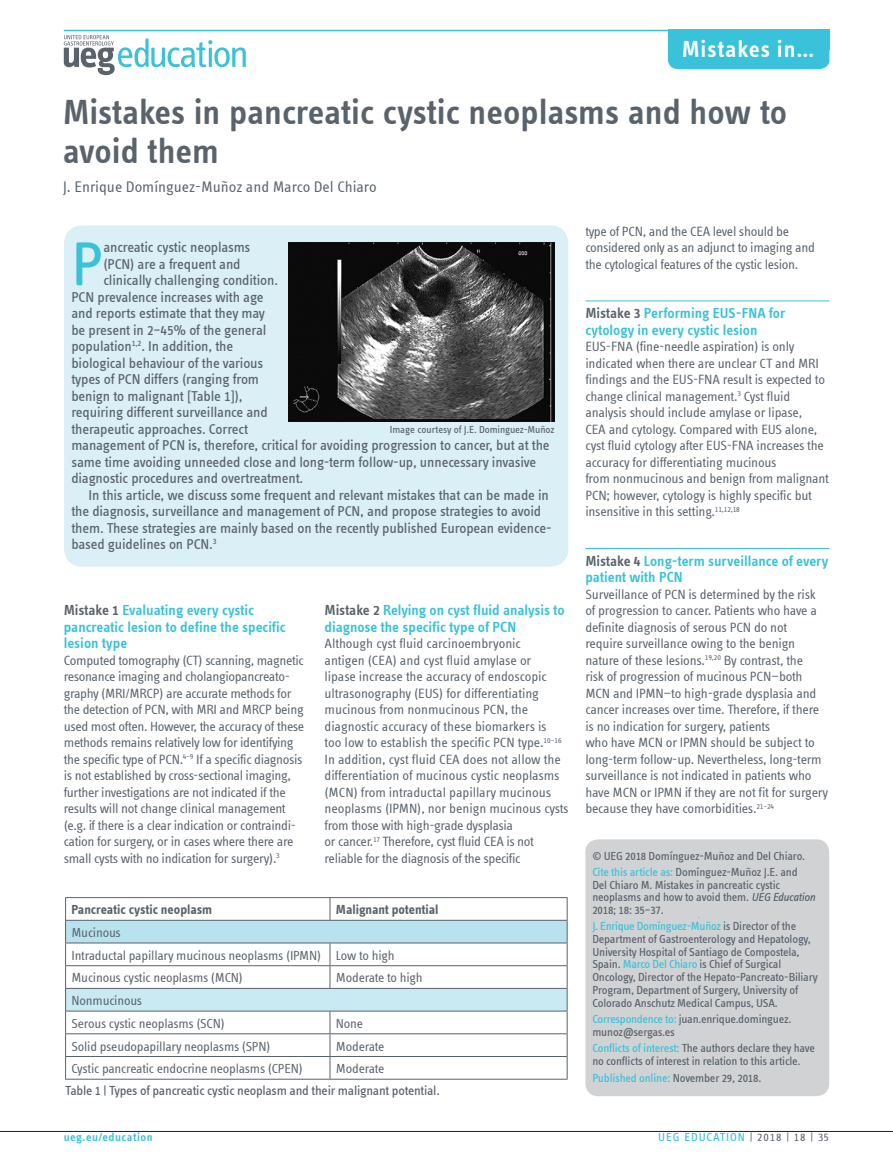
<style>
.page{position:relative;width:893px;height:1174px;background:#fff}
.page>*{position:absolute;margin:0;border:0;box-sizing:border-box;transform-origin:0 0}
.bodyfirstlead{font:63.9px "Info Text Offc Pro";color:#39c2d9}
.C_articletitlenew{font:600 36px/39px "Info Text Offc Pro";color:#5a636c}
.t1{font:600 24px "Info Text Offc Pro";letter-spacing:.03em;color:#fff}
.author{font:15.75px "Info Text Offc Pro";color:#5a636c}
.paragraphead{font:600 15px/16.5px "Info Text Offc Pro";color:#39c2d9}
.bodyfirstlead-2{font:14.7px "Info Text Offc Pro";letter-spacing:-.01em;color:#5a636c}
.bodyleadindent{font:14.7px/16.5px "Info Text Offc Pro";letter-spacing:-.01em;color:#5a636c}
.bodyfirst{font:13.8px/16.5px "Info Text Offc Pro";letter-spacing:-.025em;color:#5a636c}
.bodyfirst-2{font:13.8px/16.5px "Info Text Offc Pro";letter-spacing:-.005em;color:#5a636c}
.tabletext{font:13.5px "Info Text Offc Pro";letter-spacing:-.015em;color:#5a636c}
.tableheading{font:13.5px "Info Text Offc Pro";letter-spacing:-.015em;color:#5a636c}
.tableheading-2{font:700 13.5px "Info Text Offc Pro";color:#5a636c}
.acknowledgements{font:12px/12.8px "Info Text Offc Pro";letter-spacing:-.015em;color:#5a636c}
.acknowledgements-2{font:12px "Info Text Offc Pro";letter-spacing:-.015em;color:#39c2d9}
.footer_month{font:12px "Info Text Offc Pro";letter-spacing:.075em;color:#39c2d9}
.footer_month-2{font:600 12px "Info Text Offc Pro";letter-spacing:.04em;color:#39c2d9}
.t2{font:10.5px "Info Text Offc Pro";letter-spacing:-.015em;color:#5a636c}
.s1{color:#5a636c}
.s2{color:#39c2d9}
.s3{font-style:italic}
</style>
<div class="page">
<hr style="left:0;top:1131px;width:893px;height:1px;background:#231f20">
<div style="left:64px;top:225px;width:504px;height:341px;background:#daf0f6;border-radius:18px"></div>
<div style="left:585px;top:839px;width:244px;height:257px;background:#d1d2d4;border-radius:13px"></div>
<img style="left:289px;top:242px;width:265px;height:179px">
<hr style="left:585px;top:300px;width:244px;height:1px;background:#39c2d9">
<hr style="left:585px;top:548px;width:244px;height:1px;background:#39c2d9">
<hr style="left:65px;top:897px;width:265px;height:1px;background:#5a636c">
<hr style="left:330px;top:897px;width:237px;height:1px;background:#5a636c">
<svg style="left:65px;top:898px;width:503px;height:181px"></svg>
<hr style="left:65px;top:1078px;width:265px;height:1px;background:#5a636c">
<hr style="left:330px;top:1078px;width:237px;height:1px;background:#5a636c">
<hr style="left:64px;top:30px;width:765px;height:1px;background:#39c2d9">
<svg style="left:64px;top:35px;width:182px;height:40px"></svg>
<div style="left:668px;top:30px;width:161px;height:20px;background:#39c2d9"></div>
<div style="left:668px;top:50px;width:161px;height:19px;background:#39c2d9"></div>
<h3 class="t1" style="left:682px;top:35px;width:134px">Mistakes in…</h3>
<p class="C_articletitlenew" style="left:63px;top:92px;width:726px">Mistakes in pancreatic cystic neoplasms and how to avoid them</p>
<p class="author" style="left:63px;top:178px;width:316px">J. Enrique Domínguez-Muñoz and Marco Del Chiaro</p>
<p class="bodyfirst" style="left:585px;top:222px;width:231px">type of PCN, and the CEA level should be considered only as an adjunct to imaging and the cytological features of the cystic lesion.</p>
<p class="paragraphead" style="left:585px;top:305px;width:202px"><span class="s1">Mistake 3</span> Performing EUS-FNA for cytology in every cystic lesion</p>
<p class="bodyfirst" style="left:585px;top:338px;width:245px">EUS-FNA (fine-needle aspiration) is only indicated when there are unclear CT and MRI findings and the EUS-FNA result is expected to change clinical management.<sup>3</sup> Cyst fluid analysis should include amylase or lipase,<br>CEA and cytology. Compared with EUS alone, cyst fluid cytology after EUS-FNA increases the accuracy for differentiating mucinous<br>from nonmucinous and benign from malignant PCN; however, cytology is highly specific but insensitive in this setting.<sup>11,12,18</sup></p>
<p class="paragraphead" style="left:585px;top:552px;width:244px"><span class="s1">Mistake 4</span> Long-term surveillance of every patient with PCN</p>
<p class="bodyfirst" style="left:585px;top:585px;width:244px">Surveillance of PCN is determined by the risk of progression to cancer. Patients who have a definite diagnosis of serous PCN do not require surveillance owing to the benign nature of these lesions.<sup>19,20</sup> By contrast, the<br>risk of progression of mucinous PCN—both MCN and IPMN—to high-grade dysplasia and cancer increases over time. Therefore, if there is no indication for surgery, patients<br>who have MCN or IPMN should be subject to long-term follow-up. Nevertheless, long-term surveillance is not indicated in patients who have MCN or IPMN if they are not fit for surgery because they have comorbidities.<sup>21–24</sup></p>
<p class="bodyfirstlead" style="left:71px;top:225px;width:34px">P</p>
<p class="bodyfirstlead-2" style="left:103px;top:238px;width:149px">ancreatic cystic neoplasms</p>
<p class="bodyfirstlead-2" style="left:103px;top:255px;width:139px">(PCN) are a frequent and</p>
<p class="bodyfirstlead-2" style="left:103px;top:271px;width:176px">clinically challenging condition.</p>
<p class="bodyfirstlead-2" style="left:71px;top:288px;width:194px">PCN prevalence increases with age</p>
<p class="bodyfirstlead-2" style="left:71px;top:304px;width:195px">and reports estimate that they may</p>
<p class="bodyfirstlead-2" style="left:71px;top:321px;width:196px">be present in 2–45% of the general</p>
<p class="bodyfirstlead-2" style="left:71px;top:337px;width:163px">population<sup>1,2</sup>. In addition, the</p>
<p class="bodyfirstlead-2" style="left:71px;top:354px;width:193px">biological behaviour of the various</p>
<p class="bodyfirstlead-2" style="left:71px;top:370px;width:189px">types of PCN differs (ranging from</p>
<p class="bodyfirstlead-2" style="left:71px;top:387px;width:173px">benign to malignant [Table 1]),</p>
<p class="bodyfirstlead-2" style="left:71px;top:403px;width:198px">requiring different surveillance and</p>
<p class="bodyfirstlead-2" style="left:71px;top:420px;width:178px">therapeutic approaches. Correct</p>
<p class="bodyfirstlead-2" style="left:71px;top:436px;width:480px">management of PCN is, therefore, critical for avoiding progression to cancer, but at the</p>
<p class="bodyfirstlead-2" style="left:71px;top:453px;width:466px">same time avoiding unneeded close and long-term follow-up, unnecessary invasive</p>
<p class="bodyfirstlead-2" style="left:71px;top:469px;width:233px">diagnostic procedures and overtreatment.</p>
<p class="bodyleadindent" style="left:71px;top:486px;width:482px;text-indent:17px">In this article, we discuss some frequent and relevant mistakes that can be made in the diagnosis, surveillance and management of PCN, and propose strategies to avoid them. These strategies are mainly based on the recently published European evidence&shy;based guidelines on PCN.<sup>3</sup></p>
<p class="t2" style="left:390px;top:423px;width:166px">Image courtesy of J.E. Dominguez-Muñoz</p>
<p class="paragraphead" style="left:64px;top:602px;width:224px"><span class="s1">Mistake 1</span> Evaluating every cystic pancreatic lesion to define the specific lesion type</p>
<p class="bodyfirst" style="left:64px;top:651px;width:242px">Computed tomography (CT) scanning, magnetic resonance imaging and cholangiopancreato&shy;graphy (MRI/MRCP) are accurate methods for the detection of PCN, with MRI and MRCP being used most often. However, the accuracy of these methods remains relatively low for identifying the specific type of PCN.<sup>4–9</sup> If a specific diagnosis is not established by cross-sectional imaging, further investigations are not indicated if the results will not change clinical management (e.g. if there is a clear indication or contraindi&shy;cation for surgery, or in cases where there are small cysts with no indication for surgery).<sup>3</sup></p>
<p class="paragraphead" style="left:325px;top:602px;width:242px"><span class="s1">Mistake 2</span> Relying on cyst fluid analysis to diagnose the specific type of PCN</p>
<p class="bodyfirst-2" style="left:325px;top:635px;width:245px">Although cyst fluid carcinoembryonic<br>antigen (CEA) and cyst fluid amylase or<br>lipase increase the accuracy of endoscopic ultrasonography (EUS) for differentiating mucinous from nonmucinous PCN, the diagnostic accuracy of these biomarkers is<br>too low to establish the specific PCN type.<sup>10–16<br></sup>In addition, cyst fluid CEA does not allow the differentiation of mucinous cystic neoplasms (MCN) from intraductal papillary mucinous neoplasms (IPMN), nor benign mucinous cysts from those with high-grade dysplasia<br>or cancer.<sup>17</sup> Therefore, cyst fluid CEA is not reliable for the diagnosis of the specific</p>
<p class="acknowledgements" style="left:592px;top:849px;width:214px">© UEG 2018 Domínguez-Muñoz and Del Chiaro.</p>
<p class="acknowledgements" style="left:592px;top:865px;width:224px"><span class="s2">Cite this article as:</span> Domínguez-Muñoz J.E. and Del Chiaro M. Mistakes in pancreatic cystic neoplasms and how to avoid them. <span class="s3">UEG Education </span>2018; 18: 35–37.</p>
<p class="acknowledgements" style="left:592px;top:919px;width:227px"><span class="s2">J. Enrique Domínguez-Muñoz</span> is Director of the Department of Gastroenterology and Hepatology, University Hospital of Santiago de Compostela, Spain. <span class="s2">Marco Del Chiaro</span> is Chief of Surgical Oncology, Director of the Hepato-Pancreato-Biliary Program, Department of Surgery, University of Colorado Anschutz Medical Campus, USA.</p>
<p class="acknowledgements" style="left:592px;top:1012px;width:201px"><span class="s2">Correspondence to:</span> juan.enrique.dominguez. munoz@sergas.es</p>
<p class="acknowledgements" style="left:592px;top:1041px;width:224px"><span class="s2">Conflicts of interest:</span> The authors declare they have no conflicts of interest in relation to this article.</p>
<p class="acknowledgements-2" style="left:592px;top:1070px;width:171px">Published online: <span class="s1">November 29, 2018.</span></p>
<p class="tableheading-2" style="left:72px;top:901px;width:142px">Pancreatic cystic neoplasm</p>
<p class="tableheading-2" style="left:336px;top:901px;width:104px">Malignant potential</p>
<p class="tabletext" style="left:72px;top:924px;width:51px">Mucinous</p>
<p class="tabletext" style="left:72px;top:947px;width:251px">Intraductal papillary mucinous neoplasms (IPMN)</p>
<p class="tabletext" style="left:336px;top:947px;width:60px">Low to high</p>
<p class="tabletext" style="left:72px;top:969px;width:173px">Mucinous cystic neoplasms (MCN)</p>
<p class="tabletext" style="left:336px;top:969px;width:88px">Moderate to high</p>
<p class="tabletext" style="left:72px;top:992px;width:72px">Nonmucinous</p>
<p class="tabletext" style="left:72px;top:1015px;width:155px">Serous cystic neoplasms (SCN)</p>
<p class="tabletext" style="left:336px;top:1015px;width:29px">None</p>
<p class="tabletext" style="left:72px;top:1038px;width:200px">Solid pseudopapillary neoplasms (SPN)</p>
<p class="tabletext" style="left:336px;top:1038px;width:50px">Moderate</p>
<p class="tabletext" style="left:72px;top:1060px;width:233px">Cystic pancreatic endocrine neoplasms (CPEN)</p>
<p class="tabletext" style="left:336px;top:1060px;width:50px">Moderate</p>
<p class="tableheading" style="left:65px;top:1082px;width:376px">Table 1 | Types of pancreatic cystic neoplasm and their malignant potential.</p>
<p class="footer_month-2" style="left:64px;top:1130px;width:90px">ueg.eu/education</p>
<p class="footer_month" style="left:658px;top:1130px;width:172px">UEG EDUCATION <span class="s1">| 2018 | 18 | 35</span></p>
</div>
